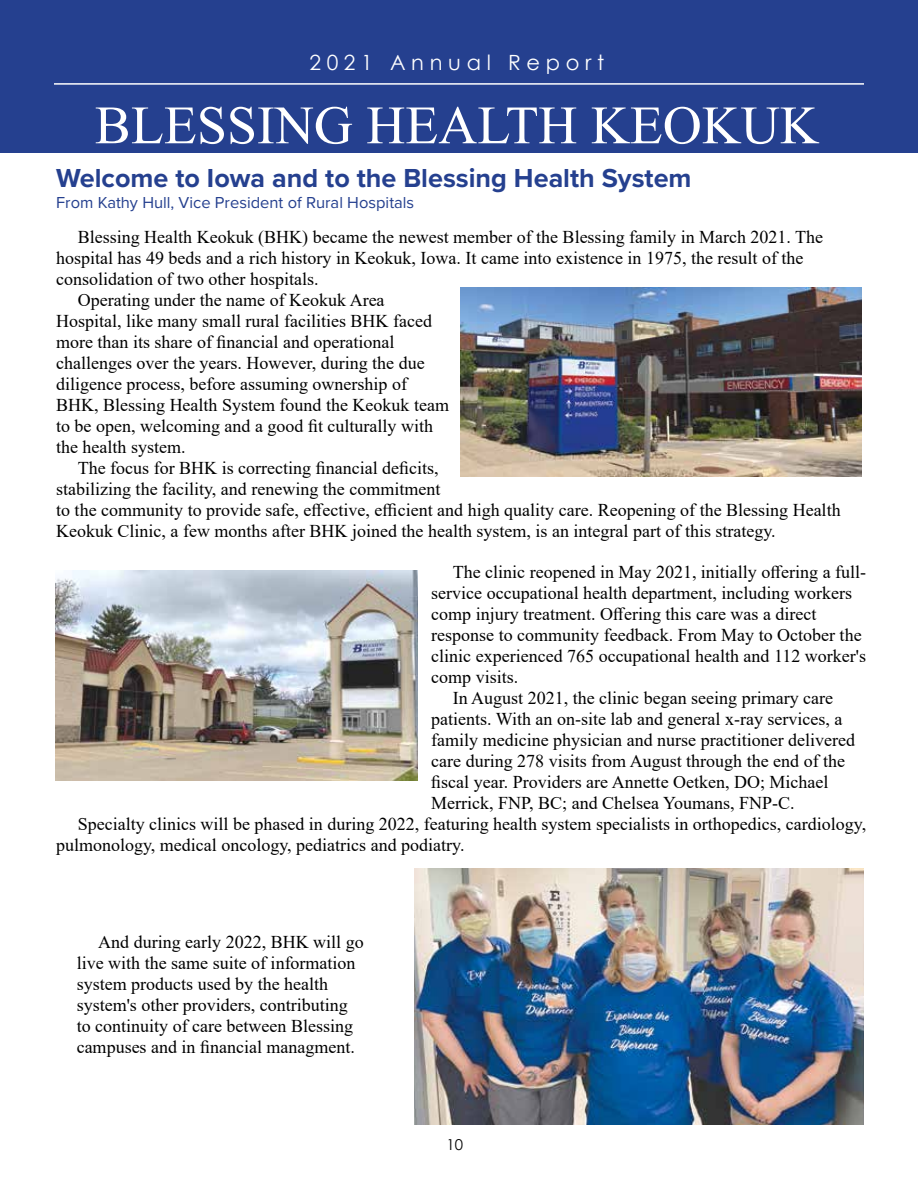
<style>
.page{position:relative;width:918px;height:1188px;background:#fff}
.page>*{position:absolute;margin:0;border:0;box-sizing:border-box;transform-origin:0 0}
.t1{font:54px "Times New Roman";color:#fff}
.t2{font:700 27px "Proxima Nova";color:#25408f}
.t3{font:21px "Century Gothic";letter-spacing:.27em;color:#fff}
.t4{font:18px/21px "Times New Roman";color:#000}
.t5{font:16.5px "Proxima Nova";color:#25408f}
.t6{font:15px "Century Gothic";color:#000}
</style>
<div class="page">
<div style="left:0;top:0;width:918px;height:153px;background:#25408f"></div>
<hr style="left:54px;top:83px;width:810px;height:2px;background:#fff">
<img style="left:415px;top:868px;width:448px;height:256px">
<img style="left:460px;top:287px;width:402px;height:189px">
<img style="left:55px;top:570px;width:363px;height:211px">
<p class="t3" style="left:309px;top:47px;width:296px">2021 Annual Report</p>
<h1 class="t1" style="left:95px;top:87px;width:725px">BLESSING HEALTH KEOKUK</h1>
<h2 class="t2" style="left:56px;top:158px;width:637px">Welcome to Iowa and to the Blessing Health System</h2>
<p class="t5" style="left:56px;top:190px;width:360px">From Kathy Hull, Vice President of Rural Hospitals</p>
<p class="t4" style="left:78px;top:226px;width:747px">Blessing Health Keokuk (BHK) became the newest member of the Blessing family in March 2021. The</p>
<p class="t4" style="left:56px;top:247px;width:749px">hospital has 49 beds and a rich history in Keokuk, Iowa. It came into existence in 1975, the result of the</p>
<p class="t4" style="left:56px;top:268px;width:264px">consolidation of two other hospitals.</p>
<p class="t4" style="left:78px;top:289px;width:308px">Operating under the name of Keokuk Area</p>
<p class="t4" style="left:56px;top:310px;width:377px">Hospital, like many small rural facilities BHK faced</p>
<p class="t4" style="left:56px;top:331px;width:340px">more than its share of financial and operational</p>
<p class="t4" style="left:56px;top:352px;width:370px">challenges over the years. However, during the due</p>
<p class="t4" style="left:56px;top:373px;width:352px">diligence process, before assuming ownership of</p>
<p class="t4" style="left:56px;top:394px;width:394px">BHK, Blessing Health System found the Keokuk team</p>
<p class="t4" style="left:56px;top:415px;width:378px">to be open, welcoming and a good fit culturally with</p>
<p class="t4" style="left:56px;top:436px;width:131px">the health system.</p>
<p class="t4" style="left:78px;top:457px;width:362px">The focus for BHK is correcting financial deficits,</p>
<p class="t4" style="left:56px;top:478px;width:386px">stabilizing the facility, and renewing the commitment</p>
<p class="t4" style="left:56px;top:499px;width:786px">to the community to provide safe, effective, efficient and high quality care. Reopening of the Blessing Health</p>
<p class="t4" style="left:56px;top:520px;width:721px">Keokuk Clinic, a few months after BHK joined the health system, is an integral part of this strategy.</p>
<p class="t4" style="left:453px;top:561px;width:415px">The clinic reopened in May 2021, initially offering a full-</p>
<p class="t4" style="left:431px;top:582px;width:422px">service occupational health department, including workers</p>
<p class="t4" style="left:431px;top:603px;width:387px">comp injury treatment. Offering this care was a direct</p>
<p class="t4" style="left:431px;top:624px;width:432px">response to community feedback. From May to October the</p>
<p class="t4" style="left:431px;top:645px;width:436px">clinic experienced 765 occupational health and 112 worker's</p>
<p class="t4" style="left:431px;top:666px;width:89px">comp visits.</p>
<p class="t4" style="left:453px;top:687px;width:382px">In August 2021, the clinic began seeing primary care</p>
<p class="t4" style="left:431px;top:708px;width:413px">patients. With an on-site lab and general x-ray services, a</p>
<p class="t4" style="left:431px;top:729px;width:425px">family medicine physician and nurse practitioner delivered</p>
<p class="t4" style="left:431px;top:750px;width:415px">care during 278 visits from August through the end of the</p>
<p class="t4" style="left:431px;top:771px;width:399px">fiscal year. Providers are Annette Oetken, DO; Michael</p>
<p class="t4" style="left:431px;top:792px;width:365px">Merrick, FNP, BC; and Chelsea Youmans, FNP-C.</p>
<p class="t4" style="left:78px;top:813px;width:790px">Specialty clinics will be phased in during 2022, featuring health system specialists in orthopedics, cardiology,</p>
<p class="t4" style="left:56px;top:834px;width:410px">pulmonology, medical oncology, pediatrics and podiatry.</p>
<p class="t4" style="left:77px;top:931px;width:289px;text-indent:22px">And during early 2022, BHK will go live with the same suite of information system products used by the health system's other providers, contributing to continuity of care between Blessing campuses and in financial managment.</p>
<p class="t6" style="left:446px;top:1134px;width:18px">10</p>
</div>
